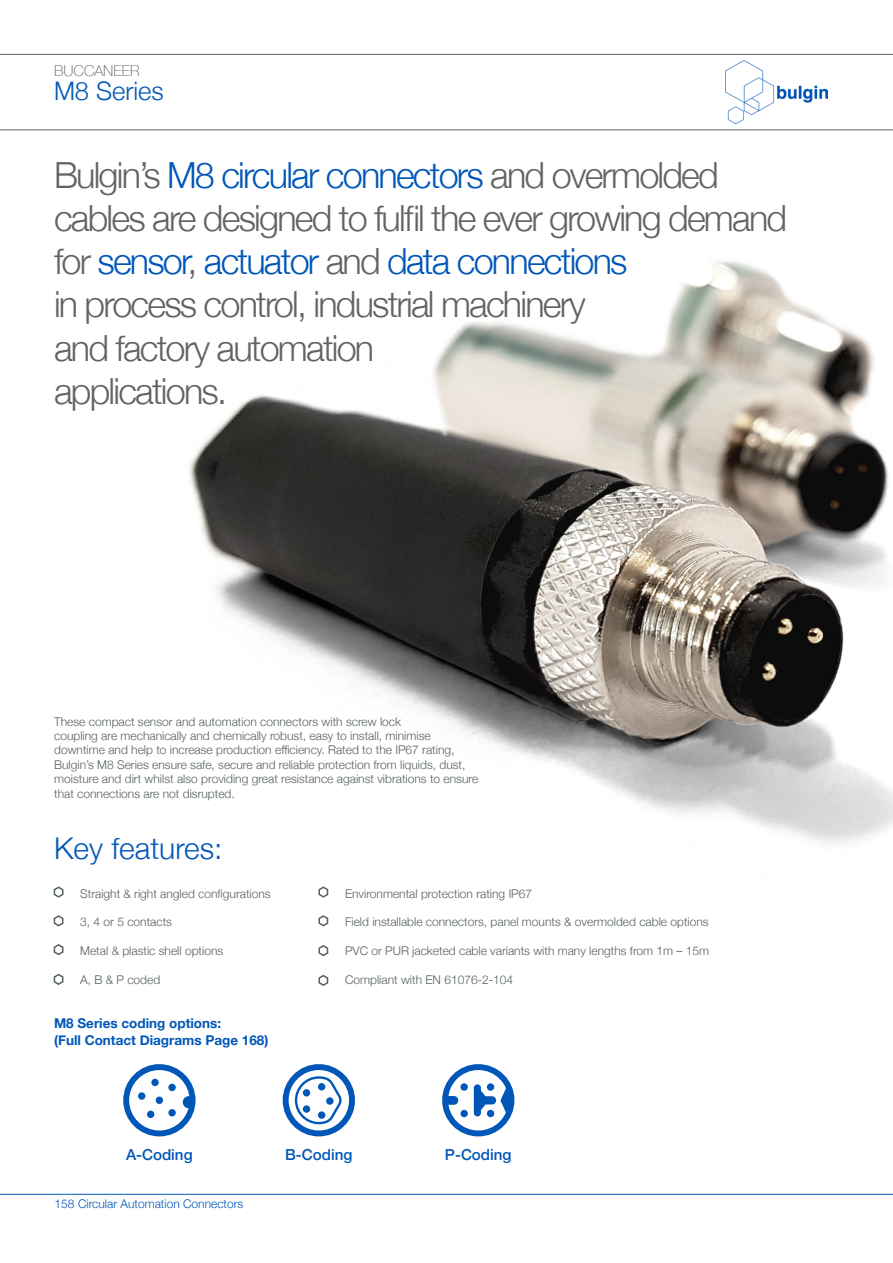
<style>
.page{position:relative;width:893px;height:1263px;background:#fff}
.page>*{position:absolute;margin:0;border:0;box-sizing:border-box;transform-origin:0 0}
.t1{font:300 36px "Helvetica Neue";letter-spacing:-.05em;color:#636366}
.t2{font:300 36px "Helvetica Neue";letter-spacing:-.05em;color:#0057b8}
.t3{font:300 30px "Helvetica Neue";color:#0057b8}
.Product_Titles{font:300 25.5px "Helvetica Neue";color:#0057b8}
.t4{font:500 15.15px "Helvetica Neue";color:#0057b8}
.t5{font:100 15px "Helvetica Neue";color:#565f64}
.t6{font:700 13.5px "Helvetica Neue";color:#0057b8}
.t7{font:300 12px "Helvetica Neue";color:#565f64}
.t8{font:300 12px "Helvetica Neue";color:#0057b8}
.s1{color:#0057b8}
.s2{color:#636366}
</style>
<div class="page">
<hr style="left:0;top:1194px;width:893px;height:1px;background:#0057b8">
<img style="left:726px;top:61px;width:101px;height:63px">
<hr style="left:0;top:54px;width:893px;height:1px;background:#636366">
<hr style="left:0;top:129px;width:893px;height:1px;background:#636366">
<img style="left:189px;top:261px;width:704px;height:585px">
<svg style="left:53px;top:886px;width:11px;height:12px"></svg>
<svg style="left:53px;top:915px;width:11px;height:12px"></svg>
<svg style="left:53px;top:944px;width:11px;height:12px"></svg>
<svg style="left:53px;top:973px;width:11px;height:12px"></svg>
<svg style="left:318px;top:886px;width:11px;height:12px"></svg>
<svg style="left:318px;top:915px;width:11px;height:12px"></svg>
<svg style="left:318px;top:945px;width:11px;height:12px"></svg>
<svg style="left:318px;top:974px;width:11px;height:12px"></svg>
<svg style="left:123px;top:1064px;width:73px;height:72px"></svg>
<div style="left:156px;top:1096px;width:7px;height:8px;background:#0057b8;border-radius:50%"></div>
<div style="left:168px;top:1084px;width:8px;height:7px;background:#0057b8;border-radius:50%"></div>
<div style="left:168px;top:1109px;width:8px;height:7px;background:#0057b8;border-radius:50%"></div>
<div style="left:147px;top:1111px;width:7px;height:7px;background:#0057b8;border-radius:50%"></div>
<div style="left:151px;top:1079px;width:8px;height:7px;background:#0057b8;border-radius:50%"></div>
<div style="left:138px;top:1092px;width:7px;height:8px;background:#0057b8;border-radius:50%"></div>
<div style="left:183px;top:1096px;width:12px;height:12px;background:#0057b8;border-radius:50%"></div>
<svg style="left:283px;top:1064px;width:72px;height:72px"></svg>
<svg style="left:442px;top:1064px;width:72px;height:72px"></svg>
<p class="t5" style="left:54px;top:59px;width:87px">BUCCANEER</p>
<p class="Product_Titles" style="left:54px;top:70px;width:111px">M8 Series</p>
<p class="t1" style="left:54px;top:146px;width:666px">Bulgin’s <span class="s1">M8 circular connectors</span> and overmolded</p>
<p class="t1" style="left:54px;top:189px;width:735px">cables are designed to fulfil the ever growing demand</p>
<p class="t2" style="left:54px;top:232px;width:575px"><span class="s2">for</span> sensor<span class="s2">,</span> actuator <span class="s2">and</span> data connections</p>
<p class="t1" style="left:54px;top:276px;width:533px">in process control, industrial machinery</p>
<p class="t1" style="left:54px;top:319px;width:322px">and factory automation</p>
<p class="t1" style="left:54px;top:362px;width:175px">applications.</p>
<p class="t7" style="left:54px;top:711px;width:348px">These compact sensor and automation connectors with screw lock</p>
<p class="t7" style="left:54px;top:726px;width:378px">coupling are mechanically and chemically robust, easy to install, minimise</p>
<p class="t7" style="left:54px;top:740px;width:402px">downtime and help to increase production efficiency. Rated to the IP67 rating,</p>
<p class="t7" style="left:54px;top:755px;width:413px">Bulgin’s M8 Series ensure safe, secure and reliable protection from liquids, dust,</p>
<p class="t7" style="left:54px;top:769px;width:426px">moisture and dirt whilst also providing great resistance against vibrations to ensure</p>
<p class="t7" style="left:54px;top:783px;width:182px">that connections are not disrupted.</p>
<p class="t3" style="left:54px;top:824px;width:170px">Key features:</p>
<p class="t7" style="left:80px;top:884px;width:192px">Straight &amp; right angled configurations</p>
<p class="t7" style="left:80px;top:912px;width:93px">3, 4 or 5 contacts</p>
<p class="t7" style="left:80px;top:941px;width:144px">Metal &amp; plastic shell options</p>
<p class="t7" style="left:80px;top:970px;width:82px">A, B &amp; P coded</p>
<p class="t7" style="left:345px;top:884px;width:189px">Environmental protection rating IP67</p>
<p class="t7" style="left:345px;top:912px;width:365px">Field installable connectors, panel mounts &amp; overmolded cable options</p>
<p class="t7" style="left:345px;top:941px;width:366px">PVC or PUR jacketed cable variants with many lengths from 1m – 15m</p>
<p class="t7" style="left:345px;top:970px;width:170px">Compliant with EN 61076-2-104</p>
<p class="t6" style="left:54px;top:1013px;width:169px">M8 Series coding options:</p>
<p class="t6" style="left:54px;top:1029px;width:216px">(Full Contact Diagrams Page 168)</p>
<p class="t4" style="left:126px;top:1142px;width:68px">A-Coding</p>
<p class="t8" style="left:55px;top:1194px;width:190px">158 Circular Automation Connectors</p>
<p class="t4" style="left:285px;top:1142px;width:69px">B-Coding</p>
<p class="t4" style="left:445px;top:1142px;width:68px">P-Coding</p>
</div>
